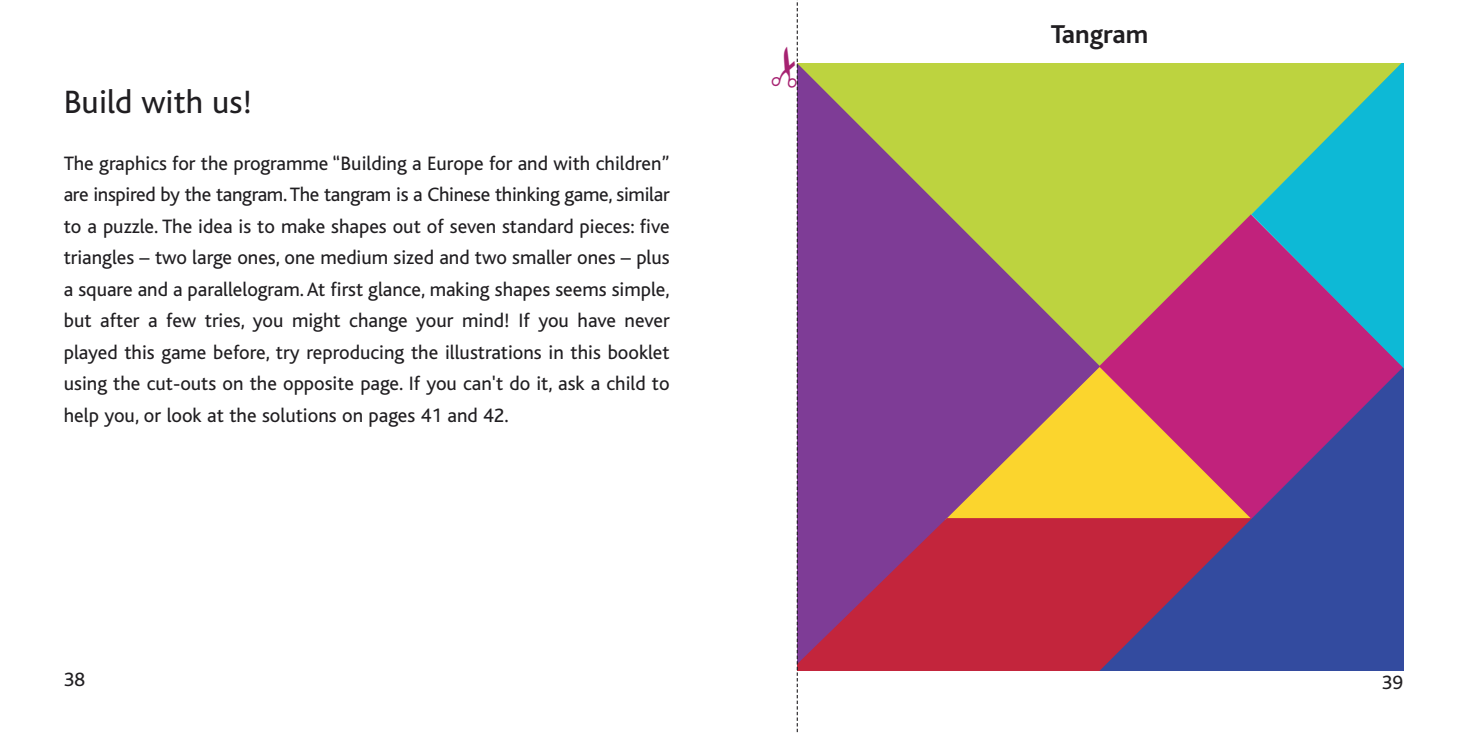
<style>
.page{position:relative;width:1467px;height:734px;background:#fff}
.page>*{position:absolute;margin:0;border:0;box-sizing:border-box;transform-origin:0 0}
.t1{font:33.75px "Bliss";color:#201e21}
.t2{font:700 27px "Bliss";color:#201e21}
.t3{font:20.25px/31.5px "Bliss";color:#201e21;text-align:justify}
</style>
<div class="page">
<div style="left:1102px;top:64px;width:149px;height:150px;background:#bdd33f"></div>
<svg style="left:798px;top:64px;width:304px;height:454px;background:#977872"></svg>
<svg style="left:945px;top:367px;width:153px;height:151px;background:#ba8662"></svg>
<svg style="left:798px;top:518px;width:300px;height:152px;background:#b22a51"></svg>
<svg style="left:1099px;top:214px;width:152px;height:152px;background:#be7a5d"></svg>
<svg style="left:1098px;top:366px;width:305px;height:304px;background:#824d7b"></svg>
<hr style="left:1403px;top:369px;width:1px;height:301px;background:#334b9f">
<hr style="left:797px;top:670px;width:302px;height:1px;background:#c3253c">
<svg style="left:1251px;top:64px;width:152px;height:305px;background:#65989a"></svg>
<svg style="left:796px;top:0;width:2px;height:733px"></svg>
<p class="t1" style="left:64px;top:91px;width:190px">Build with us!</p>
<p class="t3" style="left:64px;top:150px;width:607px">The graphics for the programme “Building a Europe for and with children” are inspired by the tangram.The tangram is a Chinese thinking game, similar to a puzzle. The idea is to make shapes out of seven standard pieces: five triangles – two large ones, one medium sized and two smaller ones – plus a square and a parallelogram.At first glance, making shapes seems simple, but after a few tries, you might change your mind! If you have never played this game before, try reproducing the illustrations in this booklet using the cut-outs on the opposite page. If you can't do it, ask a child to help you, or look at the solutions on pages 41 and 42.</p>
<p class="t2" style="left:1051px;top:26px;width:99px">Tangram</p>
<p class="t3" style="left:64px;top:666px;width:23px">38</p>
<p class="t3" style="left:1382px;top:668px;width:23px">39</p>
</div>
